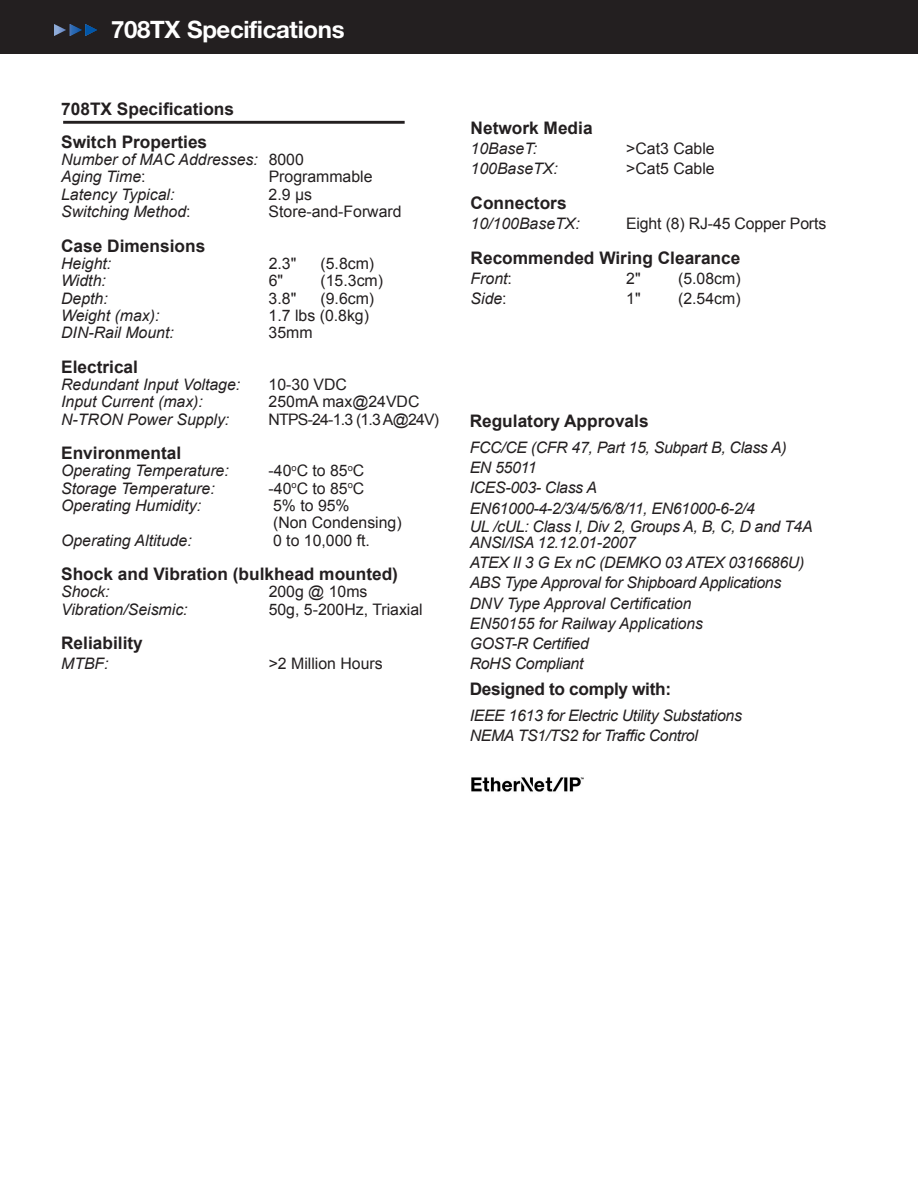
<style>
.page{position:relative;width:918px;height:1188px;background:#fff}
.page>*{position:absolute;margin:0;border:0;box-sizing:border-box;transform-origin:0 0}
.Page_1_-_Header_Blac{font:700 24px "Helvetica Neue LT Std";letter-spacing:-.015em;color:#fff}
.t1{font:700 17.25px/32.8px "Arial";color:#231f20}
.t2{font:700 17.25px "Arial";letter-spacing:-.02em;color:#231f20}
.t3{font:italic 15.9px/20.1px "Arial";letter-spacing:-.02em;color:#231f20}
.t4{font:italic 15.9px/17.2px "Arial";color:#231f20}
.t5{font:15.9px/17.2px "Arial";color:#231f20}
.t6{font:15.9px "Arial";letter-spacing:-.05em;color:#231f20}
.s1{font-style:normal}
</style>
<div class="page">
<div style="left:0;top:0;width:918px;height:54px;background:#231f20"></div>
<svg style="left:54px;top:24px;width:43px;height:12px"></svg>
<hr style="left:63px;top:121px;width:342px;height:3px;background:#231f20">
<img style="left:471px;top:777px;width:113px;height:15px">
<p class="Page_1_-_Header_Blac" style="left:111px;top:15px;width:235px">708TX Specifications</p>
<p class="t1" style="left:61px;top:93px;width:174px">708TX Specifications<br>Switch Properties</p>
<p class="t4" style="left:61px;top:151px;width:244px">Number of MAC Addresses: <span class="s1">8000<br></span>Aging Time<span class="s1">:</span></p>
<p class="t5" style="left:269px;top:168px;width:105px">Programmable</p>
<p class="t4" style="left:61px;top:186px;width:115px">Latency Typical:</p>
<p class="t5" style="left:269px;top:186px;width:45px">2.9 μs</p>
<p class="t4" style="left:61px;top:203px;width:131px">Switching Method<span class="s1">:</span></p>
<p class="t5" style="left:269px;top:203px;width:134px">Store-and-Forward</p>
<p class="t1" style="left:61px;top:230px;width:146px">Case Dimensions</p>
<p class="t4" style="left:61px;top:255px;width:52px">Height:</p>
<p class="t5" style="left:269px;top:255px;width:29px">2.3"</p>
<p class="t5" style="left:321px;top:255px;width:55px">(5.8cm)</p>
<p class="t4" style="left:61px;top:272px;width:46px">Width:</p>
<p class="t5" style="left:269px;top:272px;width:16px">6"</p>
<p class="t5" style="left:321px;top:272px;width:64px">(15.3cm)</p>
<p class="t4" style="left:61px;top:290px;width:48px">Depth:</p>
<p class="t5" style="left:269px;top:289px;width:29px">3.8"</p>
<p class="t5" style="left:321px;top:289px;width:55px">(9.6cm)</p>
<p class="t4" style="left:61px;top:307px;width:100px">Weight (max):</p>
<p class="t5" style="left:269px;top:307px;width:102px">1.7 lbs (0.8kg)</p>
<p class="t4" style="left:61px;top:324px;width:114px">DIN-Rail Mount:</p>
<p class="t5" style="left:269px;top:324px;width:46px">35mm</p>
<p class="t1" style="left:61px;top:351px;width:78px">Electrical</p>
<p class="t4" style="left:61px;top:376px;width:181px">Redundant Input Voltage:</p>
<p class="t5" style="left:269px;top:376px;width:80px">10-30 VDC</p>
<p class="t4" style="left:61px;top:393px;width:143px">Input Current (max):</p>
<p class="t5" style="left:269px;top:393px;width:152px">250mA max@24VDC</p>
<p class="t4" style="left:61px;top:411px;width:170px">N-TRON Power Supply:</p>
<p class="t6" style="left:269px;top:409px;width:172px">NTPS-24-1.3 (1.3 A@24V)</p>
<p class="t1" style="left:61px;top:437px;width:122px">Environmental</p>
<p class="t4" style="left:61px;top:462px;width:169px">Operating Temperature:</p>
<p class="t5" style="left:269px;top:462px;width:97px">-40<sup>o</sup>C to 85<sup>o</sup>C</p>
<p class="t4" style="left:61px;top:480px;width:155px">Storage Temperature:</p>
<p class="t5" style="left:269px;top:480px;width:97px">-40<sup>o</sup>C to 85<sup>o</sup>C</p>
<p class="t4" style="left:61px;top:497px;width:142px">Operating Humidity:</p>
<p class="t5" style="left:273px;top:497px;width:130px">5% to 95%<br>(Non Condensing)</p>
<p class="t4" style="left:61px;top:532px;width:132px">Operating Altitude:</p>
<p class="t5" style="left:273px;top:532px;width:98px">0 to 10,000 ft.</p>
<p class="t1" style="left:61px;top:558px;width:338px">Shock and Vibration (bulkhead mounted)</p>
<p class="t4" style="left:61px;top:583px;width:50px">Shock:</p>
<p class="t5" style="left:269px;top:583px;width:100px">200g @ 10ms</p>
<p class="t4" style="left:61px;top:601px;width:128px">Vibration/Seismic:</p>
<p class="t5" style="left:269px;top:601px;width:156px">50g, 5-200Hz, Triaxial</p>
<p class="t1" style="left:61px;top:627px;width:83px">Reliability</p>
<p class="t4" style="left:61px;top:656px;width:49px">MTBF:</p>
<p class="t5" style="left:269px;top:655px;width:116px">&gt;2 Million Hours</p>
<p class="t1" style="left:471px;top:112px;width:124px">Network Media</p>
<p class="t4" style="left:471px;top:140px;width:68px">10BaseT:</p>
<p class="t5" style="left:626px;top:140px;width:90px">&gt;Cat3 Cable</p>
<p class="t4" style="left:471px;top:160px;width:89px">100BaseTX:</p>
<p class="t5" style="left:626px;top:160px;width:90px">&gt;Cat5 Cable</p>
<p class="t1" style="left:471px;top:187px;width:98px">Connectors</p>
<p class="t4" style="left:471px;top:215px;width:111px">10/100BaseTX:</p>
<p class="t5" style="left:626px;top:215px;width:202px">Eight (8) RJ-45 Copper Ports</p>
<p class="t1" style="left:471px;top:242px;width:271px">Recommended Wiring Clearance</p>
<p class="t4" style="left:471px;top:270px;width:43px">Front<span class="s1">:</span></p>
<p class="t5" style="left:626px;top:270px;width:16px">2"</p>
<p class="t5" style="left:678px;top:270px;width:64px">(5.08cm)</p>
<p class="t4" style="left:471px;top:290px;width:38px">Side<span class="s1">:</span></p>
<p class="t5" style="left:626px;top:290px;width:16px">1"</p>
<p class="t5" style="left:678px;top:290px;width:64px">(2.54cm)</p>
<p class="t1" style="left:470px;top:405px;width:181px">Regulatory Approvals</p>
<p class="t3" style="left:470px;top:438px;width:318px">FCC/CE (CFR 47, Part 15, Subpart B, Class A)<br>EN 55011<br>ICES-003- Class A<br>EN61000-4-2/3/4/5/6/8/11, EN61000-6-2/4</p>
<p class="t3" style="left:470px;top:519px;width:344px;line-height:15.9px">UL /cUL: Class I, Div 2, Groups A, B, C, D and T4A<br>ANSI/ISA 12.12.01-2007</p>
<p class="t3" style="left:470px;top:553px;width:336px">ATEX II 3 G Ex nC (DEMKO 03 ATEX 0316686U)<br>ABS Type Approval for Shipboard Applications<br>DNV Type Approval Certification<br>EN50155 for Railway Applications<br>GOST-R Certified<br>RoHS Compliant</p>
<p class="t2" style="left:470px;top:678px;width:203px">Designed to comply with:</p>
<p class="t3" style="left:470px;top:706px;width:274px">IEEE 1613 for Electric Utility Substations<br>NEMA TS1/TS2 for Traffic Control</p>
</div>
